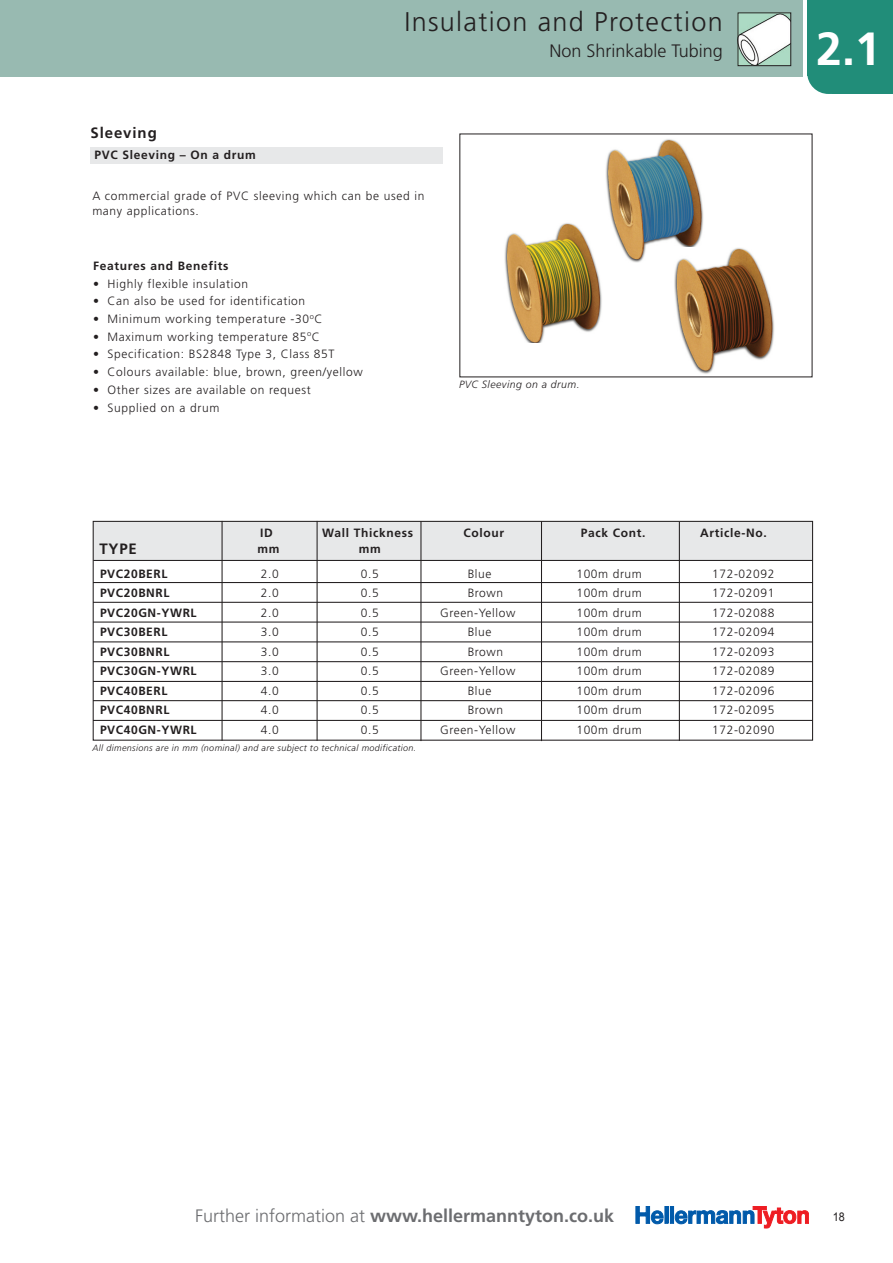
<style>
.page{position:relative;width:893px;height:1263px;background:#fff}
.page>*{position:absolute;margin:0;border:0;box-sizing:border-box;transform-origin:0 0}
.t1{font:700 46.5px "Frutiger";color:#fff}
.t2{font:300 27px "Frutiger";letter-spacing:.05em;color:#231f20}
.t3{font:700 18px "Frutiger";color:#6c6d70}
.t4{font:300 18px "Frutiger";color:#231f20}
.t5{font:700 15px "Frutiger";letter-spacing:.06em;color:#231f20}
.t6{font:300 12px/14.4px "Frutiger";letter-spacing:.055em;color:#231f20}
.t7{font:700 12px "Frutiger";letter-spacing:.05em;color:#231f20}
.t8{font:12px "Arial";color:#231f20;scale:.9 1}
.t9{font:italic 300 10.5px "Frutiger";letter-spacing:.045em;color:#231f20}
.t10{font:italic 300 9px "Frutiger";letter-spacing:.04em;color:#231f20}
.s1{font-weight:300}
</style>
<div class="page">
<svg style="left:807px;top:76px;width:26px;height:18px"></svg>
<div style="left:807px;top:0;width:86px;height:76px;background:#218d79"></div>
<div style="left:833px;top:70px;width:60px;height:24px;background:#218d79"></div>
<div style="left:0;top:0;width:803px;height:77px;background:#98bab1"></div>
<svg style="left:636px;top:1206px;width:28px;height:18px"></svg>
<div style="left:665px;top:1206px;width:3px;height:18px;border:1px solid #015aaa"></div>
<div style="left:670px;top:1206px;width:4px;height:18px;border:1px solid #015aaa"></div>
<svg style="left:675px;top:1206px;width:134px;height:22px"></svg>
<img style="left:740px;top:14px;width:49px;height:50px">
<div style="left:738px;top:12px;width:53px;height:54px;border:1px solid #231f20"></div>
<div style="left:90px;top:147px;width:353px;height:16px;background:#e7e8e9"></div>
<div style="left:94px;top:522px;width:718px;height:38px;background:#e7e8e9"></div>
<div style="left:93px;top:521px;width:720px;height:220px;border:1px solid #231f20"></div>
<hr style="left:93px;top:560px;width:719px;height:1px;background:#231f20">
<hr style="left:420px;top:521px;width:1px;height:220px;background:#231f20">
<hr style="left:541px;top:521px;width:1px;height:220px;background:#231f20">
<hr style="left:222px;top:521px;width:1px;height:220px;background:#231f20">
<hr style="left:317px;top:521px;width:1px;height:220px;background:#231f20">
<hr style="left:679px;top:522px;width:1px;height:219px;background:#231f20">
<hr style="left:93px;top:582px;width:720px;height:1px;background:#231f20">
<hr style="left:93px;top:602px;width:720px;height:1px;background:#231f20">
<hr style="left:93px;top:621px;width:720px;height:2px;background:#231f20">
<hr style="left:93px;top:641px;width:720px;height:1px;background:#231f20">
<hr style="left:93px;top:661px;width:720px;height:1px;background:#231f20">
<hr style="left:93px;top:681px;width:720px;height:1px;background:#231f20">
<hr style="left:93px;top:700px;width:720px;height:1px;background:#231f20">
<hr style="left:93px;top:720px;width:720px;height:1px;background:#231f20">
<img style="left:504px;top:223px;width:98px;height:120px">
<img style="left:597px;top:139px;width:107px;height:123px">
<img style="left:663px;top:247px;width:111px;height:127px">
<h2 class="t2" style="left:404px;top:11px;width:320px">Insulation and Protection</h2>
<h3 class="t4" style="left:549px;top:43px;width:175px">Non Shrinkable Tubing</h3>
<p class="t5" style="left:91px;top:127px;width:68px">Sleeving</p>
<p class="t7" style="left:94px;top:150px;width:163px">PVC Sleeving – On a drum</p>
<p class="t6" style="left:92px;top:190px;width:334px">A commercial grade of PVC sleeving which can be used in many applications.</p>
<p class="t7" style="left:93px;top:261px;width:137px">Features and Benefits</p>
<p class="t6" style="left:93px;top:277px;width:156px">• Highly flexible insulation</p>
<p class="t6" style="left:93px;top:295px;width:214px">• Can also be used for identification</p>
<p class="t6" style="left:93px;top:313px;width:231px">• Minimum working temperature -30<sup>o</sup>C</p>
<p class="t6" style="left:93px;top:330px;width:228px">• Maximum working temperature 85<sup>o</sup>C</p>
<p class="t6" style="left:93px;top:348px;width:243px">• Specification: BS2848 Type 3, Class 85T</p>
<p class="t6" style="left:93px;top:366px;width:271px">• Colours available: blue, brown, green/yellow</p>
<p class="t6" style="left:93px;top:383px;width:219px">• Other sizes are available on request</p>
<p class="t6" style="left:93px;top:401px;width:128px">• Supplied on a drum</p>
<p class="t9" style="left:459px;top:380px;width:122px">PVC Sleeving on a drum.</p>
<h1 class="t1" style="left:816px;top:30px;width:66px">2.1</h1>
<p class="t5" style="left:99px;top:543px;width:39px">TYPE</p>
<p class="t7" style="left:260px;top:528px;width:14px">ID</p>
<p class="t7" style="left:322px;top:528px;width:92px">Wall Thickness</p>
<p class="t7" style="left:464px;top:528px;width:42px">Colour</p>
<p class="t7" style="left:581px;top:528px;width:66px">Pack Cont.</p>
<p class="t7" style="left:700px;top:528px;width:68px">Article-No.</p>
<p class="t7" style="left:257px;top:544px;width:23px">mm</p>
<p class="t7" style="left:359px;top:544px;width:23px">mm</p>
<p class="t7" style="left:100px;top:569px;width:69px">PVC20BERL</p>
<p class="t6" style="left:261px;top:567px;width:19px">2.0</p>
<p class="t6" style="left:361px;top:567px;width:19px">0.5</p>
<p class="t6" style="left:468px;top:567px;width:25px">Blue</p>
<p class="t6" style="left:576px;top:567px;width:67px">100m drum</p>
<p class="t6" style="left:712px;top:567px;width:64px">172-02092</p>
<p class="t7" style="left:100px;top:588px;width:71px">PVC20BNRL</p>
<p class="t6" style="left:261px;top:587px;width:19px">2.0</p>
<p class="t6" style="left:361px;top:587px;width:19px">0.5</p>
<p class="t6" style="left:468px;top:587px;width:37px">Brown</p>
<p class="t6" style="left:576px;top:587px;width:67px">100m drum</p>
<p class="t6" style="left:712px;top:587px;width:64px">172-02091</p>
<p class="t7" style="left:100px;top:608px;width:98px">PVC20GN-YWRL</p>
<p class="t6" style="left:261px;top:606px;width:19px">2.0</p>
<p class="t6" style="left:361px;top:606px;width:19px">0.5</p>
<p class="t6" style="left:440px;top:606px;width:77px">Green-Yellow</p>
<p class="t6" style="left:576px;top:606px;width:67px">100m drum</p>
<p class="t6" style="left:712px;top:606px;width:64px">172-02088</p>
<p class="t7" style="left:100px;top:627px;width:69px">PVC30BERL</p>
<p class="t6" style="left:261px;top:626px;width:19px">3.0</p>
<p class="t6" style="left:361px;top:626px;width:19px">0.5</p>
<p class="t6" style="left:468px;top:626px;width:25px">Blue</p>
<p class="t6" style="left:576px;top:626px;width:67px">100m drum</p>
<p class="t6" style="left:712px;top:626px;width:64px">172-02094</p>
<p class="t7" style="left:100px;top:647px;width:71px">PVC30BNRL</p>
<p class="t6" style="left:261px;top:645px;width:19px">3.0</p>
<p class="t6" style="left:361px;top:645px;width:19px">0.5</p>
<p class="t6" style="left:468px;top:645px;width:37px">Brown</p>
<p class="t6" style="left:576px;top:645px;width:67px">100m drum</p>
<p class="t6" style="left:712px;top:645px;width:64px">172-02093</p>
<p class="t7" style="left:100px;top:666px;width:98px">PVC30GN-YWRL</p>
<p class="t6" style="left:261px;top:665px;width:19px">3.0</p>
<p class="t6" style="left:361px;top:665px;width:19px">0.5</p>
<p class="t6" style="left:440px;top:665px;width:77px">Green-Yellow</p>
<p class="t6" style="left:576px;top:665px;width:67px">100m drum</p>
<p class="t6" style="left:712px;top:665px;width:64px">172-02089</p>
<p class="t7" style="left:100px;top:686px;width:69px">PVC40BERL</p>
<p class="t6" style="left:261px;top:684px;width:19px">4.0</p>
<p class="t6" style="left:361px;top:684px;width:19px">0.5</p>
<p class="t6" style="left:468px;top:684px;width:25px">Blue</p>
<p class="t6" style="left:576px;top:684px;width:67px">100m drum</p>
<p class="t6" style="left:712px;top:684px;width:64px">172-02096</p>
<p class="t7" style="left:100px;top:705px;width:71px">PVC40BNRL</p>
<p class="t6" style="left:261px;top:704px;width:19px">4.0</p>
<p class="t6" style="left:361px;top:704px;width:19px">0.5</p>
<p class="t6" style="left:468px;top:704px;width:37px">Brown</p>
<p class="t6" style="left:576px;top:704px;width:67px">100m drum</p>
<p class="t6" style="left:712px;top:704px;width:64px">172-02095</p>
<p class="t7" style="left:100px;top:725px;width:98px">PVC40GN-YWRL</p>
<p class="t6" style="left:261px;top:723px;width:19px">4.0</p>
<p class="t6" style="left:361px;top:723px;width:19px">0.5</p>
<p class="t6" style="left:440px;top:723px;width:77px">Green-Yellow</p>
<p class="t6" style="left:576px;top:723px;width:67px">100m drum</p>
<p class="t6" style="left:712px;top:723px;width:64px">172-02090</p>
<p class="t10" style="left:93px;top:744px;width:325px">All dimensions are in mm (nominal) and are subject to technical modification.</p>
<h3 class="t3" style="left:195px;top:1209px;width:421px"><span class="s1">Further information at</span> www.hellermanntyton.co.uk</h3>
<p class="t8" style="left:833px;top:1210px;width:15px">18</p>
</div>
